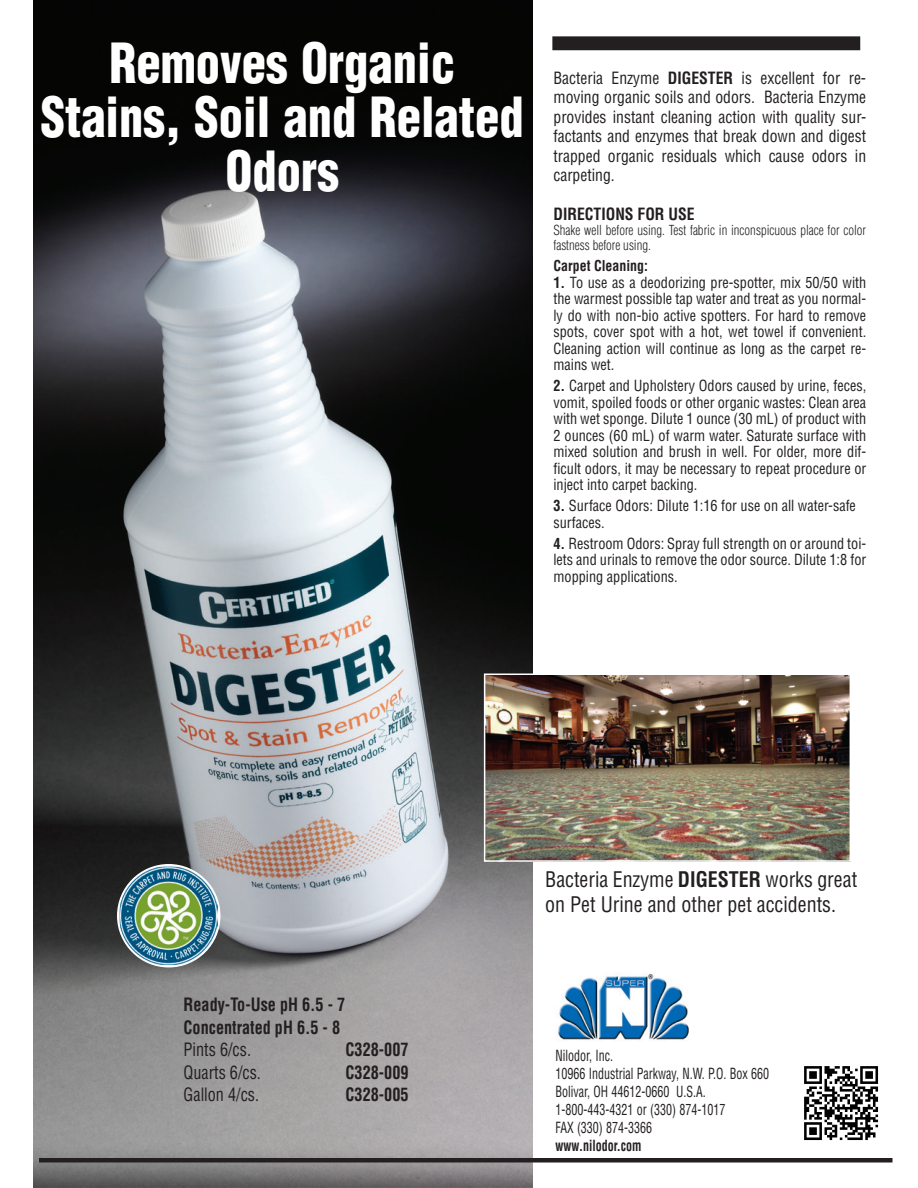
<style>
.page{position:relative;width:918px;height:1188px;background:#fff}
.page>*{position:absolute;margin:0;border:0;box-sizing:border-box;transform-origin:0 0}
.t1{font:900 condensed 54px/54px "Helvetica";color:#fff;text-align:center;scale:.9 1}
.t2{font:condensed 21px/25.2px "Helvetica";color:#231f20;scale:.95 1}
.t3{font:700 condensed 18px/22.5px "Helvetica";color:#231f20;scale:.9 1}
.t4{font:condensed 18px "Helvetica";color:#231f20;scale:.9 1}
.t5{font:condensed 16.5px/19.5px "Helvetica";color:#231f20;text-align:justify;scale:.95 1}
.t6{font:700 condensed 16.5px "Helvetica";color:#231f20;scale:.95 1}
.t7{font:condensed 15px/16.5px "Helvetica";color:#231f20;text-align:justify;scale:.95 1}
.t8{font:condensed 15px/18px "Helvetica";color:#231f20;scale:.8 1}
.t9{font:700 condensed 15px "Helvetica";color:#231f20;scale:.8 1}
.t10{font:700 condensed 14.7px "Helvetica";color:#231f20;scale:.95 1}
.t11{font:300 condensed 13.5px/15px "Helvetica";color:#231f20;scale:.95 1}
.s1{font-weight:700}
</style>
<div class="page">
<img style="left:558px;top:973px;width:131px;height:67px">
<img style="left:33px;top:0;width:499px;height:1188px">
<img style="left:487px;top:677px;width:361px;height:182px">
<div style="left:484px;top:674px;width:367px;height:188px;border:2px solid #fff"></div>
<div style="left:553px;top:37px;width:307px;height:13px;background:#231f20"></div>
<div style="left:552px;top:36px;width:308px;height:14px;border:2px solid #231f20"></div>
<hr style="left:39px;top:1158px;width:853px;height:4px;background:#231f20">
<img style="left:120px;top:867px;width:98px;height:98px">
<div style="left:117px;top:864px;width:103px;height:104px;border:2px solid #fff;border-radius:50%"></div>
<img style="left:804px;top:1066px;width:75px;height:75px">
<h1 class="t1" style="left:41px;top:35px;width:538px">Removes Organic<br>Stains, Soil and Related<br>Odors</h1>
<p class="t5" style="left:554px;top:68px;width:331px">Bacteria Enzyme <span class="s1">DIGESTER</span> is excellent for re&shy;moving organic soils and odors. Bacteria Enzyme provides instant cleaning action with quality sur&shy;factants and enzymes that break down and digest trapped organic residuals which cause odors in carpeting.</p>
<p class="t6" style="left:554px;top:204px;width:150px">DIRECTIONS FOR USE</p>
<p class="t11" style="left:554px;top:223px;width:331px">Shake well before using. Test fabric in inconspicuous place for color fastness before using.</p>
<p class="t10" style="left:554px;top:257px;width:101px">Carpet Cleaning:</p>
<p class="t7" style="left:554px;top:274px;width:331px"><span class="s1">1.</span> To use as a deodorizing pre-spotter, mix 50/50 with the warmest possible tap water and treat as you normal&shy;ly do with non-bio active spotters. For hard to remove spots, cover spot with a hot, wet towel if convenient.<br>Cleaning action will continue as long as the carpet re&shy;mains wet.</p>
<p class="t7" style="left:554px;top:377px;width:331px"><span class="s1">2.</span> Carpet and Upholstery Odors caused by urine, feces, vomit, spoiled foods or other organic wastes: Clean area with wet sponge. Dilute 1 ounce (30 mL) of product with 2 ounces (60 mL) of warm water. Saturate surface with mixed solution and brush in well. For older, more dif&shy;ficult odors, it may be necessary to repeat procedure or inject into carpet backing.</p>
<p class="t7" style="left:554px;top:497px;width:320px"><span class="s1">3.</span> Surface Odors: Dilute 1:16 for use on all water-safe surfaces.</p>
<p class="t7" style="left:554px;top:535px;width:331px"><span class="s1">4.</span> Restroom Odors: Spray full strength on or around toi&shy;lets and urinals to remove the odor source. Dilute 1:8 for mopping applications.</p>
<p class="t3" style="left:184px;top:993px;width:181px">Ready-To-Use pH 6.5 - 7<br>Concentrated pH 6.5 - 8</p>
<p class="t4" style="left:184px;top:1039px;width:76px">Pints 6/cs.</p>
<p class="t3" style="left:346px;top:1038px;width:72px">C328-007</p>
<p class="t4" style="left:184px;top:1061px;width:87px">Quarts 6/cs.</p>
<p class="t3" style="left:346px;top:1061px;width:72px">C328-009</p>
<p class="t4" style="left:184px;top:1084px;width:85px">Gallon 4/cs.</p>
<p class="t3" style="left:346px;top:1083px;width:72px">C328-005</p>
<h2 class="t2" style="left:545px;top:866px;width:330px">Bacteria Enzyme <span class="s1">DIGESTER</span> works great on Pet Urine and other pet accidents.</h2>
<p class="t8" style="left:555px;top:1046px;width:269px">Nilodor, Inc.<br>10966 Industrial Parkway, N.W. P.O. Box 660<br>Bolivar, OH 44612-0660 U.S.A.<br>1-800-443-4321 or (330) 874-1017<br>FAX (330) 874-3366</p>
<p class="t9" style="left:555px;top:1136px;width:109px">www.nilodor.com</p>
</div>
